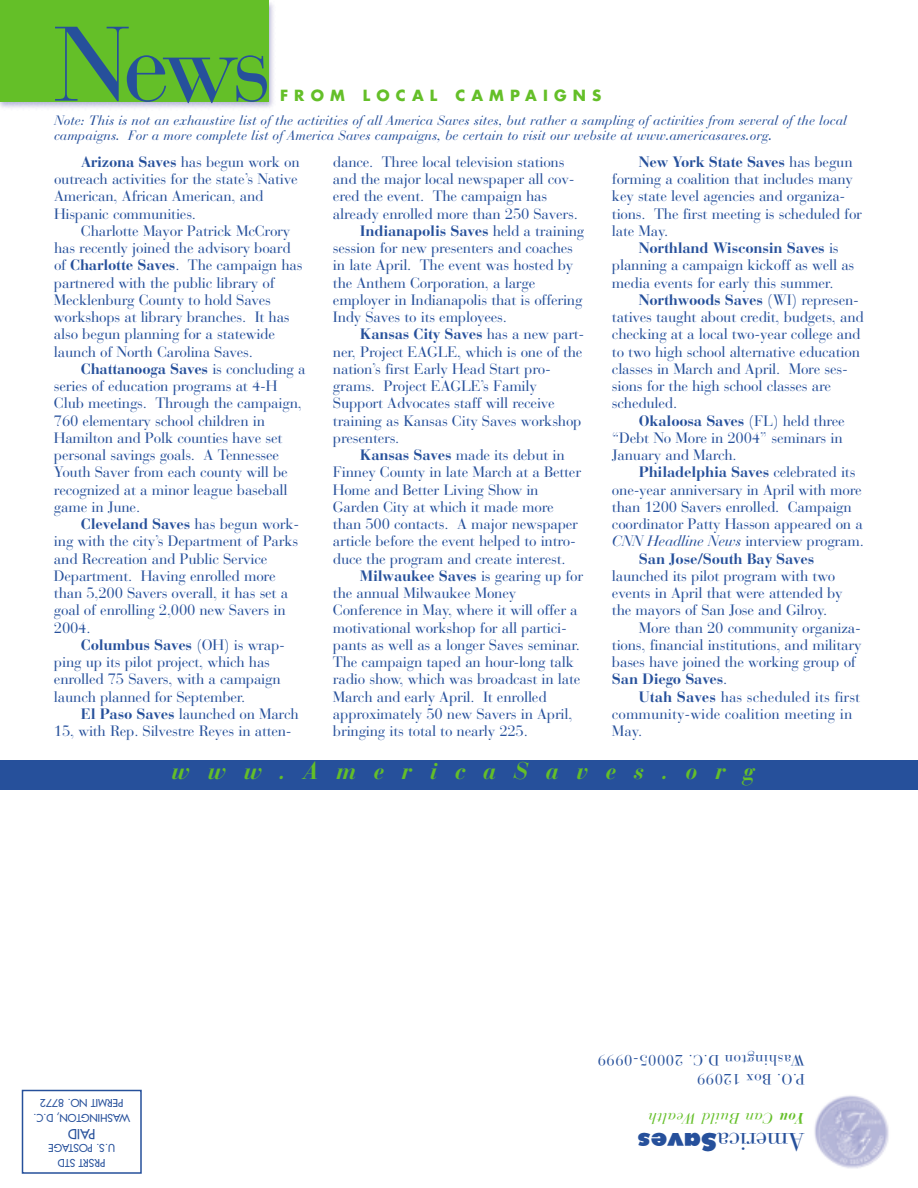
<style>
.page{position:relative;width:918px;height:1188px;background:#fff}
.page>*{position:absolute;margin:0;border:0;box-sizing:border-box;transform-origin:0 0}
.t1{font:105px "Bauer Bodoni";color:#26509b}
.t2{font:25.5px "Bauer Bodoni";letter-spacing:-.015em;color:#26509b}
.t3{font:italic 700 24px "Bauer Bodoni";letter-spacing:.72em;color:#64bf28}
.t4{font:italic 15.3px "Bauer Bodoni";letter-spacing:.035em;color:#64bf28}
.t5{font:15px/17.2px "Bauer Bodoni";letter-spacing:-.015em;color:#26509b}
.t6{font:700 15px "Bauer Bodoni";letter-spacing:-.015em;color:#26509b}
.t7{font:15px/19.5px "Bauer Bodoni";letter-spacing:.035em;color:#26509b}
.t8{font:700 15px "Futura";letter-spacing:.41em;color:#64bf28}
.t9{font:italic 13.5px/15px "Bauer Bodoni";color:#26509b}
.t10{font:13.5px "Futura";color:#26509b}
.t11{font:10.5px/15px "Futura";color:#26509b;text-align:center}
.s1{font-size:15px}
.s2{font-weight:700}
.s3{font-weight:400}
.s4{font-style:italic}
.s5{font-family:"Futura";font-weight:800;font-size:24px}
</style>
<div class="page">
<img style="left:810px;top:1085px;width:88px;height:90px;border-radius:50%">
<img style="left:0;top:0;width:274px;height:109px">
<div style="left:0;top:0;width:268px;height:102px;background:#64bf28"></div>
<div style="left:0;top:760px;width:918px;height:30px;background:#26509b"></div>
<div style="left:22px;top:1090px;width:120px;height:84px;border:2px solid #26509b"></div>
<h1 class="t1" style="left:54px;top:23px;width:220px">News</h1>
<p class="t8" style="left:280px;top:88px;width:323px">FROM LOCAL CAMPAIGNS</p>
<p class="t9" style="left:54px;top:114px;width:795px">Note: This is not an exhaustive list of the activities of all America Saves sites, but rather a sampling of activities from several of the local campaigns. For a more complete list of America Saves campaigns, be certain to visit our website at www.americasaves.org<span class="s1">.</span></p>
<p class="t5" style="left:54px;top:155px;width:247px;text-indent:27px"><span class="s2">Arizona Saves</span> has begun work on outreach activities for the state’s Native<br>American, African American, and<br>Hispanic communities.</p>
<p class="t5" style="left:54px;top:224px;width:250px;text-indent:27px">Charlotte Mayor Patrick McCrory has recently joined the advisory board of <span class="s2">Charlotte Saves</span>. The campaign has partnered with the public library of Mecklenburg County to hold Saves workshops at library branches. It has also begun planning for a statewide launch of North Carolina Saves.</p>
<p class="t5" style="left:54px;top:362px;width:253px;text-indent:27px"><span class="s2">Chattanooga Saves</span> is concluding a series of education programs at 4-H Club meetings. Through the campaign, 760 elementary school children in Hamilton and Polk counties have set personal savings goals. A Tennessee Youth Saver from each county will be recognized at a minor league baseball game in June.</p>
<p class="t5" style="left:54px;top:517px;width:247px;text-indent:27px"><span class="s2">Cleveland Saves</span> has begun work&shy;ing with the city’s Department of Parks and Recreation and Public Service<br>Department. Having enrolled more than 5,200 Savers overall, it has set a goal of enrolling 2,000 new Savers in<br>2004.</p>
<p class="t5" style="left:54px;top:638px;width:233px;text-indent:27px"><span class="s2">Columbus Saves</span> (OH) is wrap&shy;ping up its pilot project, which has enrolled 75 Savers, with a campaign launch planned for September.</p>
<p class="t5" style="left:54px;top:707px;width:246px;text-indent:27px"><span class="s2">El Paso Saves</span> launched on March<br>15, with Rep. Silvestre Reyes in atten-</p>
<p class="t5" style="left:333px;top:155px;width:233px">dance. Three local television stations</p>
<p class="t5" style="left:333px;top:172px;width:243px">and the major local newspaper all cov-</p>
<p class="t5" style="left:333px;top:189px;width:216px">ered the event. The campaign has</p>
<p class="t5" style="left:333px;top:207px;width:246px">already enrolled more than 250 Savers.</p>
<p class="t6" style="left:360px;top:225px;width:226px">Indianapolis Saves <span class="s3">held a training</span></p>
<p class="t5" style="left:333px;top:241px;width:242px">session for new presenters and coaches</p>
<p class="t5" style="left:333px;top:258px;width:242px">in late April. The event was hosted by</p>
<p class="t5" style="left:333px;top:276px;width:204px">the Anthem Corporation, a large</p>
<p class="t5" style="left:333px;top:293px;width:251px">employer in Indianapolis that is offering</p>
<p class="t5" style="left:333px;top:310px;width:176px">Indy Saves to its employees.</p>
<p class="t6" style="left:360px;top:328px;width:226px">Kansas City Saves <span class="s3">has a new part-</span></p>
<p class="t5" style="left:333px;top:345px;width:251px">ner, Project EAGLE, which is one of the</p>
<p class="t5" style="left:333px;top:362px;width:219px">nation’s first Early Head Start pro-</p>
<p class="t5" style="left:333px;top:379px;width:205px">grams. Project EAGLE’s Family</p>
<p class="t5" style="left:333px;top:396px;width:223px">Support Advocates staff will receive</p>
<p class="t5" style="left:333px;top:414px;width:250px">training as Kansas City Saves workshop</p>
<p class="t5" style="left:333px;top:431px;width:68px">presenters.</p>
<p class="t5" style="left:360px;top:448px;width:206px"><span class="s2">Kansas Saves</span> made its debut in</p>
<p class="t5" style="left:333px;top:465px;width:250px">Finney County in late March at a Better</p>
<p class="t5" style="left:333px;top:483px;width:207px">Home and Better Living Show in</p>
<p class="t5" style="left:333px;top:500px;width:222px">Garden City at which it made more</p>
<p class="t5" style="left:333px;top:517px;width:247px">than 500 contacts. A major newspaper</p>
<p class="t5" style="left:333px;top:534px;width:244px">article before the event helped to intro-</p>
<p class="t5" style="left:333px;top:552px;width:234px">duce the program and create interest.</p>
<p class="t6" style="left:360px;top:570px;width:225px">Milwaukee Saves <span class="s3">is gearing up for</span></p>
<p class="t5" style="left:333px;top:586px;width:185px">the annual Milwaukee Money</p>
<p class="t5" style="left:333px;top:603px;width:246px">Conference in May, where it will offer a</p>
<p class="t5" style="left:333px;top:621px;width:236px">motivational workshop for all partici-</p>
<p class="t5" style="left:333px;top:638px;width:249px">pants as well as a longer Saves seminar.</p>
<p class="t5" style="left:333px;top:655px;width:243px">The campaign taped an hour-long talk</p>
<p class="t5" style="left:333px;top:672px;width:249px">radio show, which was broadcast in late</p>
<p class="t5" style="left:333px;top:690px;width:215px">March and early April. It enrolled</p>
<p class="t5" style="left:333px;top:707px;width:241px">approximately 50 new Savers in April,</p>
<p class="t5" style="left:333px;top:724px;width:196px">bringing its total to nearly 225.</p>
<p class="t6" style="left:639px;top:156px;width:215px">New York State Saves <span class="s3">has begun</span></p>
<p class="t5" style="left:612px;top:172px;width:243px">forming a coalition that includes many</p>
<p class="t5" style="left:612px;top:189px;width:235px">key state level agencies and organiza-</p>
<p class="t5" style="left:612px;top:207px;width:252px">tions. The first meeting is scheduled for</p>
<p class="t5" style="left:612px;top:224px;width:58px">late May.</p>
<p class="t6" style="left:639px;top:242px;width:201px">Northland Wisconsin Saves <span class="s3">is</span></p>
<p class="t5" style="left:612px;top:258px;width:244px">planning a campaign kickoff as well as</p>
<p class="t5" style="left:612px;top:276px;width:223px">media events for early this summer.</p>
<p class="t6" style="left:639px;top:294px;width:222px">Northwoods Saves <span class="s3">(WI) represen-</span></p>
<p class="t5" style="left:612px;top:310px;width:253px">tatives taught about credit, budgets, and</p>
<p class="t5" style="left:612px;top:327px;width:250px">checking at a local two-year college and</p>
<p class="t5" style="left:612px;top:345px;width:250px">to two high school alternative education</p>
<p class="t5" style="left:612px;top:362px;width:237px">classes in March and April. More ses-</p>
<p class="t5" style="left:612px;top:379px;width:221px">sions for the high school classes are</p>
<p class="t5" style="left:612px;top:396px;width:67px">scheduled.</p>
<p class="t6" style="left:639px;top:415px;width:207px">Okaloosa Saves <span class="s3">(FL) held three</span></p>
<p class="t5" style="left:612px;top:431px;width:232px">“Debt No More in 2004” seminars in</p>
<p class="t5" style="left:612px;top:448px;width:126px">January and March.</p>
<p class="t6" style="left:639px;top:466px;width:218px">Philadelphia Saves <span class="s3">celebrated its</span></p>
<p class="t5" style="left:612px;top:483px;width:251px">one-year anniversary in April with more</p>
<p class="t5" style="left:612px;top:500px;width:241px">than 1200 Savers enrolled. Campaign</p>
<p class="t5" style="left:612px;top:517px;width:252px">coordinator Patty Hasson appeared on a</p>
<p class="t5" style="left:612px;top:534px;width:253px"><span class="s4">CNN Headline News</span> interview program.</p>
<p class="t6" style="left:639px;top:553px;width:177px">San Jose/South Bay Saves</p>
<p class="t5" style="left:612px;top:569px;width:232px">launched its pilot program with two events in April that were attended by the mayors of San Jose and Gilroy.</p>
<p class="t5" style="left:612px;top:621px;width:251px;text-indent:27px">More than 20 community organiza&shy;tions, financial institutions, and military bases have joined the working group of <span class="s2">San Diego Saves</span>.</p>
<p class="t5" style="left:612px;top:690px;width:250px;text-indent:27px"><span class="s2">Utah Saves</span> has scheduled its first community-wide coalition meeting in<br>May.</p>
<h3 class="t3" style="left:172px;top:762px;width:585px">www.AmericaSaves.org</h3>
<p class="t11" style="left:130px;top:1124px;width:98px;rotate:-180deg">WASHINGTON, D.C.<br>PERMIT NO. 8772</p>
<p class="t10" style="left:95px;top:1140px;width:29px;rotate:-180deg">PAID</p>
<p class="t11" style="left:115px;top:1169px;width:68px;rotate:-180deg">PRSRT STD<br>U.S. POSTAGE</p>
<p class="t7" style="left:805px;top:1087px;width:208px;rotate:-180deg">P.O. Box 12099<br>Washington D.C. 20005-0999</p>
<p class="t4" style="left:805px;top:1124px;width:158px;rotate:-180deg"><span class="s2">You</span> Can Build Wealth</p>
<h2 class="t2" style="left:805px;top:1151px;width:168px;rotate:-180deg">America<span class="s5">Saves</span></h2>
</div>
